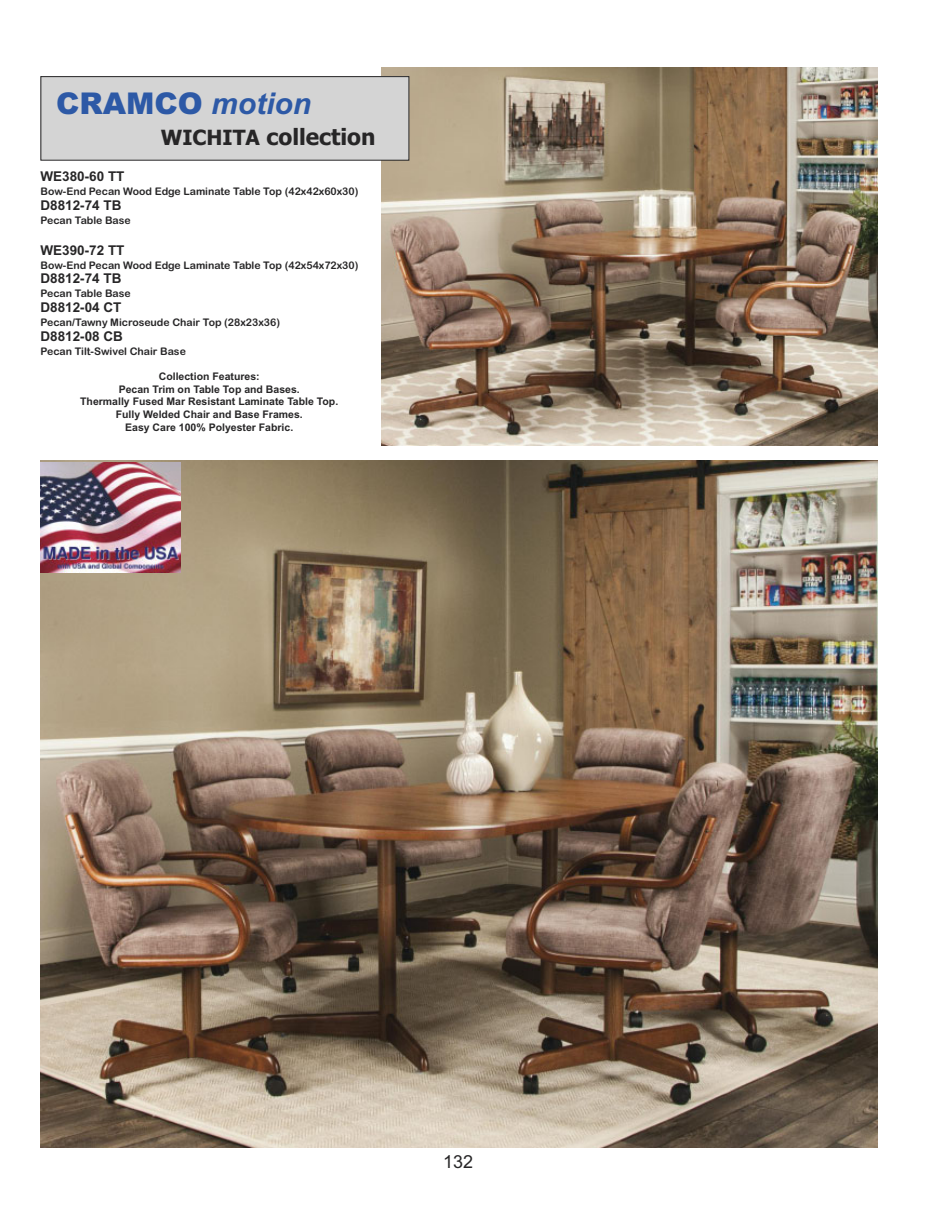
<style>
.page{position:relative;width:945px;height:1215px;background:#fff}
.page>*{position:absolute;margin:0;border:0;box-sizing:border-box;transform-origin:0 0}
.t1{font:900 30px "Arial";color:#2d59a6}
.t2{font:700 22.5px "Tahoma";color:#272627}
.t3{font:18px "Arial";color:#272627}
.t4{font:700 13.5px "Arial";color:#272627}
.t5{font:10.5px "Arial Rounded MT Bold";color:#272627}
.t6{font:700 10.5px/12.6px "Arial";color:#272627;text-align:center}
.s1{font-weight:700;font-style:italic}
.s2{font-size:21px}
</style>
<div class="page">
<img style="left:40px;top:461px;width:838px;height:687px">
<img style="left:382px;top:68px;width:496px;height:378px">
<div style="left:41px;top:77px;width:368px;height:83px;background:#d4d4d4"></div>
<div style="left:40px;top:76px;width:369px;height:85px;border:1px solid #272627"></div>
<img style="left:40px;top:463px;width:141px;height:109px">
<h1 class="t1" style="left:56px;top:86px;width:256px">CRAMCO <span class="s1">motion</span></h1>
<h2 class="t2" style="left:161px;top:124px;width:216px"><span class="s2">WICHITA</span> collection</h2>
<p class="t4" style="left:40px;top:168px;width:86px">WE380-60 TT</p>
<p class="t5" style="left:40px;top:185px;width:320px">Bow-End Pecan Wood Edge Laminate Table Top (42x42x60x30)</p>
<p class="t4" style="left:40px;top:197px;width:83px">D8812-74 TB</p>
<p class="t5" style="left:40px;top:214px;width:92px">Pecan Table Base</p>
<p class="t4" style="left:40px;top:242px;width:86px">WE390-72 TT</p>
<p class="t5" style="left:40px;top:259px;width:320px">Bow-End Pecan Wood Edge Laminate Table Top (42x54x72x30)</p>
<p class="t4" style="left:40px;top:271px;width:83px">D8812-74 TB</p>
<p class="t5" style="left:40px;top:288px;width:92px">Pecan Table Base</p>
<p class="t4" style="left:40px;top:300px;width:83px">D8812-04 CT</p>
<p class="t5" style="left:40px;top:316px;width:241px">Pecan/Tawny Microseude Chair Top (28x23x36)</p>
<p class="t4" style="left:40px;top:328px;width:84px">D8812-08 CB</p>
<p class="t5" style="left:40px;top:345px;width:147px">Pecan Tilt-Swivel Chair Base</p>
<p class="t6" style="left:80px;top:370px;width:260px">Collection Features:<br>Pecan Trim on Table Top and Bases.<br>Thermally Fused Mar Resistant Laminate Table Top.<br>Fully Welded Chair and Base Frames.<br>Easy Care 100% Polyester Fabric.</p>
<h3 class="t3" style="left:443px;top:1151px;width:32px">132</h3>
</div>
